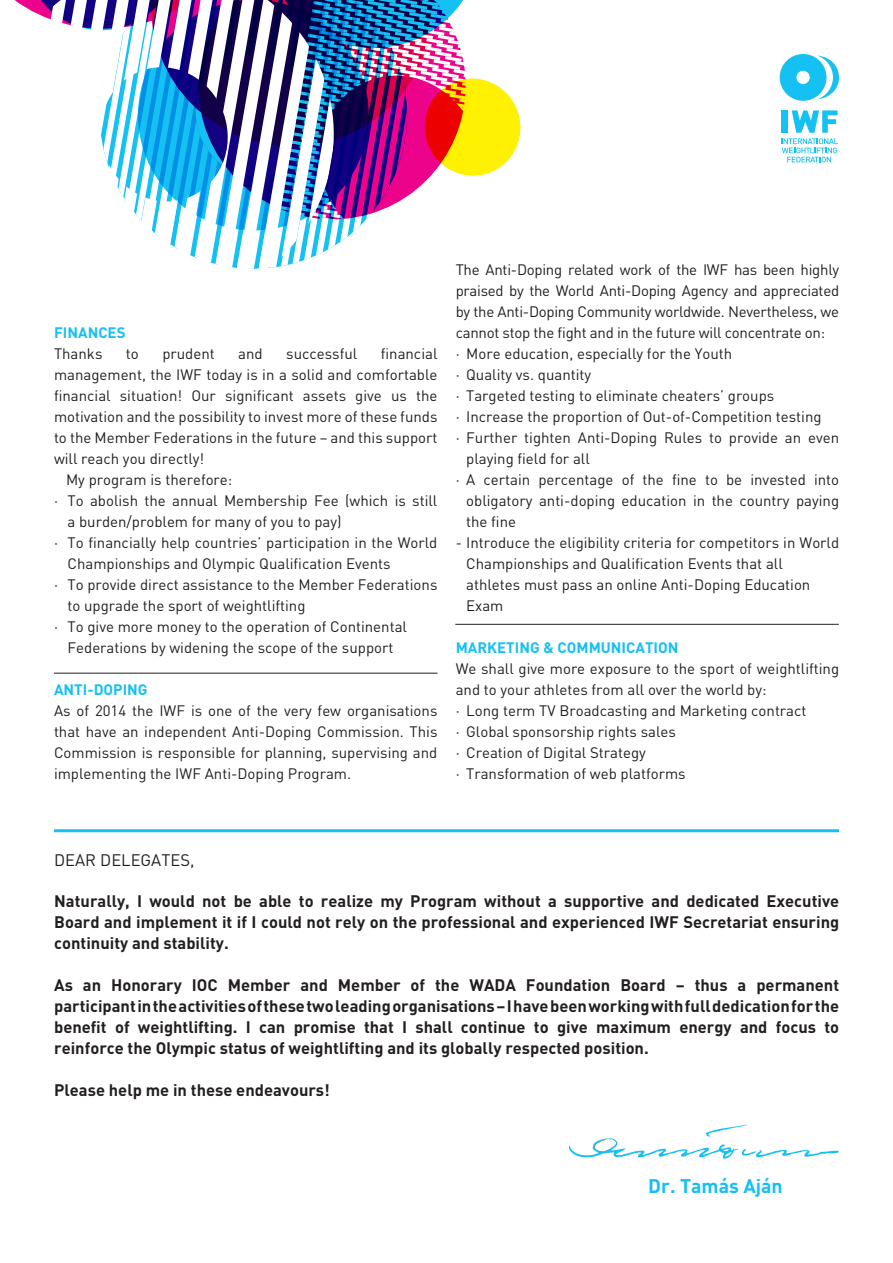
<style>
.page{position:relative;width:893px;height:1263px;background:#fff}
.page>*{position:absolute;margin:0;border:0;box-sizing:border-box;transform-origin:0 0}
.t1{font:700 19.5px "DIN";color:#15c0f2}
.t2{font:700 16.5px/21px "DIN";color:#231f20;text-align:justify}
.t3{font:16.5px "DIN";color:#231f20}
.t4{font:15px/21px "DIN";color:#231f20}
.t5{font:700 15px "DIN";color:#15c0f2}
</style>
<div class="page">
<svg style="left:14px;top:0;width:507px;height:269px"></svg>
<svg style="left:781px;top:110px;width:57px;height:52px"></svg>
<svg style="left:780px;top:54px;width:59px;height:47px"></svg>
<hr style="left:54px;top:673px;width:383px;height:1px;background:#231f20">
<hr style="left:455px;top:624px;width:384px;height:1px;background:#231f20">
<hr style="left:54px;top:829px;width:785px;height:3px;background:#15c0f2">
<svg style="left:568px;top:1125px;width:271px;height:34px"></svg>
<p class="t5" style="left:54px;top:322px;width:73px">FINANCES</p>
<p class="t4" style="left:54px;top:342px;width:50px">Thanks</p>
<p class="t4" style="left:126px;top:342px;width:14px">to</p>
<p class="t4" style="left:162px;top:342px;width:54px">prudent</p>
<p class="t4" style="left:238px;top:342px;width:26px">and</p>
<p class="t4" style="left:286px;top:342px;width:72px">successful</p>
<p class="t4" style="left:54px;top:342px;width:385px;text-align:justify;text-indent:327px">financial management, the IWF today is in a solid and comfortable financial situation! Our significant assets give us the motivation and the possibility to invest more of these funds to the Member Federations in the future – and this support will reach you directly!</p>
<p class="t4" style="left:66px;top:468px;width:168px">My program is therefore:</p>
<p class="t4" style="left:68px;top:489px;width:371px;text-indent:-14px">· To abolish the annual Membership Fee (which is still a burden/problem for many of you to pay)</p>
<p class="t4" style="left:68px;top:531px;width:371px;text-indent:-14px">· To financially help countries’ participation in the World<br>Championships and Olympic Qualification Events</p>
<p class="t4" style="left:68px;top:573px;width:371px;text-indent:-14px">· To provide direct assistance to the Member Federations to upgrade the sport of weightlifting</p>
<p class="t4" style="left:54px;top:615px;width:354px;text-align:center">· To give more money to the operation of Continental<br>Federations by widening the scope of the support</p>
<p class="t5" style="left:54px;top:679px;width:95px">ANTI-DOPING</p>
<p class="t4" style="left:54px;top:699px;width:385px;text-align:justify">As of 2014 the IWF is one of the very few organisations that have an independent Anti-Doping Commission. This Commission is responsible for planning, supervising and implementing the IWF Anti-Doping Program.</p>
<p class="t4" style="left:456px;top:258px;width:385px;text-align:justify">The Anti-Doping related work of the IWF has been highly praised by the World Anti-Doping Agency and appreciated by the Anti-Doping Community worldwide. Nevertheless, we cannot stop the fight and in the future will concentrate on:</p>
<p class="t4" style="left:456px;top:342px;width:278px">· More education, especially for the Youth</p>
<p class="t4" style="left:456px;top:363px;width:137px">· Quality vs. quantity</p>
<p class="t4" style="left:456px;top:384px;width:320px">· Targeted testing to eliminate cheaters’ groups</p>
<p class="t4" style="left:456px;top:405px;width:367px">· Increase the proportion of Out-of-Competition testing</p>
<p class="t4" style="left:466px;top:426px;width:374px;text-indent:-10px">· Further tighten Anti-Doping Rules to provide an even playing field for all</p>
<p class="t4" style="left:466px;top:468px;width:374px;text-align:justify;text-indent:-10px">· A certain percentage of the fine to be invested into obligatory anti-doping education in the country paying the fine</p>
<p class="t4" style="left:466px;top:531px;width:374px;text-indent:-10px">- Introduce the eligibility criteria for competitors in World<br>Championships and Qualification Events that all</p>
<p class="t4" style="left:466px;top:573px;width:346px">athletes must pass an online Anti-Doping Education<br>Exam</p>
<p class="t5" style="left:456px;top:637px;width:224px">MARKETING &amp; COMMUNICATION</p>
<p class="t4" style="left:456px;top:657px;width:385px">We shall give more exposure to the sport of weightlifting and to your athletes from all over the world by:</p>
<p class="t4" style="left:456px;top:699px;width:352px">· Long term TV Broadcasting and Marketing contract</p>
<p class="t4" style="left:456px;top:720px;width:222px">· Global sponsorship rights sales</p>
<p class="t4" style="left:456px;top:741px;width:192px">· Creation of Digital Strategy</p>
<p class="t4" style="left:456px;top:762px;width:231px">· Transformation of web platforms</p>
<p class="t3" style="left:54px;top:850px;width:142px">DEAR DELEGATES,</p>
<p class="t2" style="left:54px;top:889px;width:787px">Naturally, I would not be able to realize my Program without a supportive and dedicated Executive Board and implement it if I could not rely on the professional and experienced IWF Secretariat ensuring continuity and stability.</p>
<p class="t2" style="left:54px;top:973px;width:786px">As an Honorary IOC Member and Member of the WADA Foundation Board – thus a permanent participant in the activities of these two leading organisations – I have been working with full dedication for the benefit of weightlifting. I can promise that I shall continue to give maximum energy and focus to reinforce the Olympic status of weightlifting and its globally respected position.</p>
<p class="t2" style="left:54px;top:1078px;width:277px">Please help me in these endeavours!</p>
<p class="t1" style="left:648px;top:1173px;width:136px">Dr. Tamás Aján</p>
</div>
